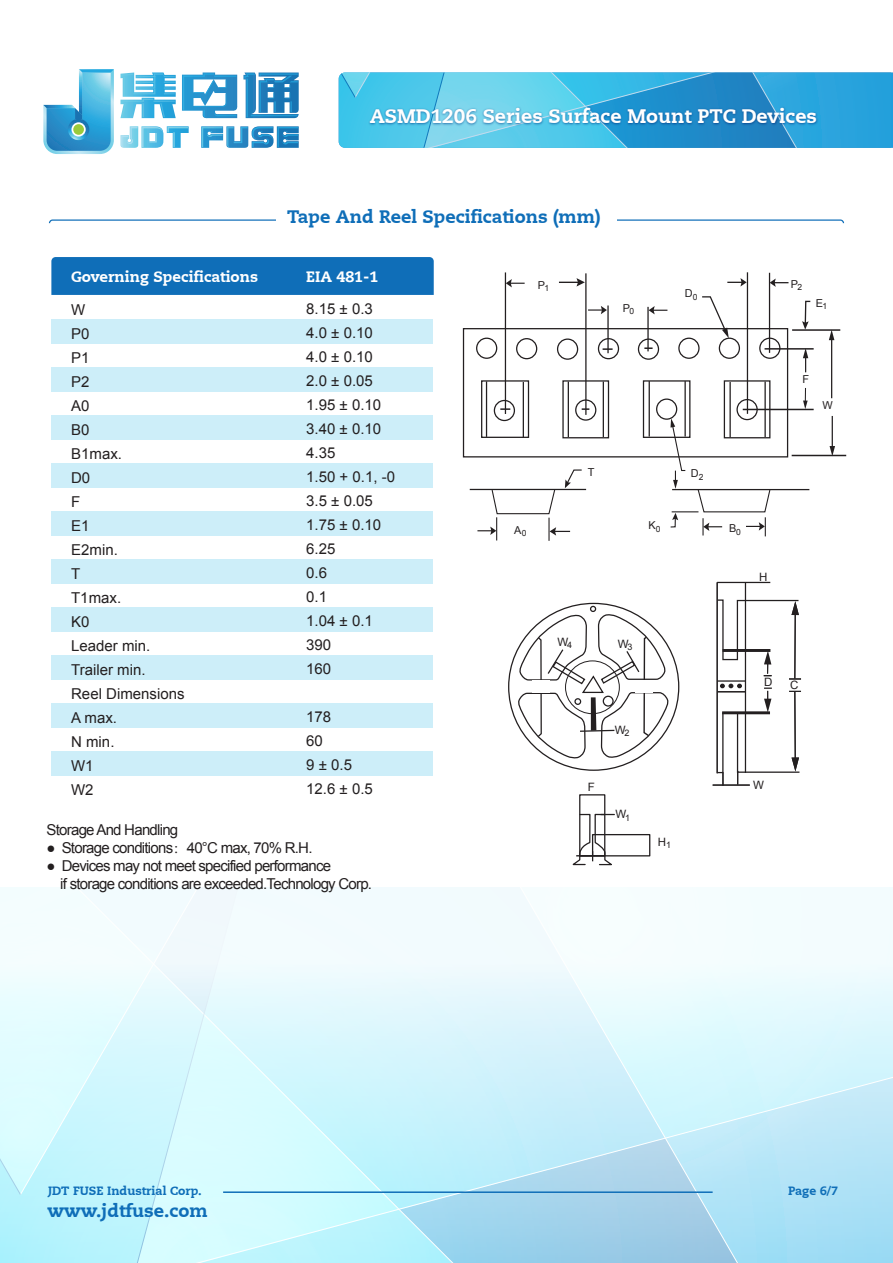
<style>
.page{position:relative;width:893px;height:1263px;background:#fff}
.page>*{position:absolute;margin:0;border:0;box-sizing:border-box;transform-origin:0 0}
.t1{font:800 19.5px "Caecilia LT";color:#fff}
.t2{font:800 18px "Caecilia LT";color:#0f6eb8}
.t3{font:15px/24px "Arial";color:#231f20}
.t4{font:15px/24px "Arial";letter-spacing:-.05em;color:#231f20}
.t5{font:800 15px "Caecilia LT";color:#fff}
.t6{font:800 12px "Caecilia LT";color:#0f6eb8}
.t7{font:11.55px "Arial";color:#231f20}
.t8{font:10.95px "Arial";color:#231f20}
.s1{font-family:"Adobe Song Std";font-weight:300}
</style>
<div class="page">
<svg style="left:0;top:887px;width:19px;height:259px"></svg>
<svg style="left:715px;top:887px;width:176px;height:376px"></svg>
<svg style="left:19px;top:887px;width:56px;height:309px"></svg>
<svg style="left:75px;top:887px;width:640px;height:376px"></svg>
<svg style="left:131px;top:887px;width:108px;height:376px"></svg>
<svg style="left:0;top:1146px;width:22px;height:50px"></svg>
<svg style="left:120px;top:126px;width:179px;height:22px"></svg>
<svg style="left:120px;top:72px;width:179px;height:46px"></svg>
<svg style="left:43px;top:69px;width:71px;height:85px"></svg>
<svg style="left:71px;top:122px;width:15px;height:15px"></svg>
<div style="left:73px;top:124px;width:11px;height:11px;background:#9aca3b;border-radius:50%"></div>
<svg style="left:339px;top:72px;width:554px;height:76px;background:#3eb2df"></svg>
<img style="left:367px;top:104px;width:454px;height:28px">
<div style="left:51px;top:319px;width:382px;height:24px;background:#cdeef9"></div>
<div style="left:51px;top:367px;width:382px;height:24px;background:#cdeef9"></div>
<div style="left:51px;top:415px;width:382px;height:24px;background:#cdeef9"></div>
<div style="left:51px;top:463px;width:382px;height:24px;background:#cdeef9"></div>
<div style="left:51px;top:511px;width:382px;height:24px;background:#cdeef9"></div>
<div style="left:51px;top:559px;width:382px;height:24px;background:#cdeef9"></div>
<div style="left:51px;top:607px;width:382px;height:25px;background:#cdeef9"></div>
<div style="left:51px;top:656px;width:382px;height:24px;background:#cdeef9"></div>
<div style="left:51px;top:704px;width:382px;height:24px;background:#cdeef9"></div>
<div style="left:51px;top:752px;width:382px;height:24px;background:#cdeef9"></div>
<div style="left:51px;top:257px;width:383px;height:38px;background:#0f6eb8"></div>
<svg style="left:49px;top:219px;width:795px;height:4px"></svg>
<div style="left:276px;top:213px;width:341px;height:17px;background:#fff"></div>
<hr style="left:747px;top:272px;width:1px;height:142px;background:#231f20">
<hr style="left:585px;top:273px;width:1px;height:142px;background:#231f20">
<hr style="left:505px;top:272px;width:1px;height:142px;background:#231f20">
<hr style="left:769px;top:273px;width:1px;height:80px;background:#231f20">
<hr style="left:765px;top:348px;width:49px;height:2px;background:#231f20">
<hr style="left:743px;top:409px;width:71px;height:1px;background:#231f20">
<hr style="left:792px;top:455px;width:54px;height:1px;background:#231f20">
<hr style="left:792px;top:329px;width:48px;height:2px;background:#231f20">
<hr style="left:672px;top:489px;width:137px;height:1px;background:#231f20">
<svg style="left:559px;top:278px;width:26px;height:8px"></svg>
<svg style="left:727px;top:278px;width:20px;height:8px"></svg>
<svg style="left:770px;top:278px;width:18px;height:9px"></svg>
<svg style="left:506px;top:279px;width:19px;height:8px"></svg>
<svg style="left:802px;top:300px;width:10px;height:30px"></svg>
<hr style="left:831px;top:338px;width:1px;height:60px;background:#231f20">
<svg style="left:829px;top:330px;width:5px;height:10px"></svg>
<svg style="left:803px;top:348px;width:5px;height:24px"></svg>
<hr style="left:832px;top:416px;width:1px;height:32px;background:#231f20">
<svg style="left:829px;top:446px;width:6px;height:9px"></svg>
<svg style="left:803px;top:388px;width:5px;height:21px"></svg>
<hr style="left:548px;top:518px;width:2px;height:23px;background:#231f20">
<svg style="left:462px;top:296px;width:327px;height:244px"></svg>
<svg style="left:516px;top:602px;width:155px;height:205px"></svg>
<div style="left:579px;top:794px;width:26px;height:62px;border:1px solid #231f20"></div>
<div style="left:592px;top:834px;width:58px;height:22px;border:1px solid #231f20"></div>
<hr style="left:716px;top:582px;width:2px;height:191px;background:#231f20">
<hr style="left:745px;top:583px;width:1px;height:190px;background:#231f20">
<hr style="left:717px;top:582px;width:53px;height:1px;background:#231f20">
<hr style="left:713px;top:784px;width:37px;height:2px;background:#231f20">
<svg style="left:572px;top:813px;width:43px;height:53px"></svg>
<svg style="left:716px;top:599px;width:85px;height:186px"></svg>
<div style="left:532px;top:680px;width:17px;height:13px;background:#fff"></div>
<div style="left:636px;top:680px;width:17px;height:12px;background:#fff"></div>
<hr style="left:223px;top:1191px;width:490px;height:2px;background:#0f6eb8">
<h1 class="t1" style="left:370px;top:104px;width:449px">ASMD1206 Series Surface Mount PTC Devices</h1>
<p class="t2" style="left:287px;top:206px;width:315px">Tape And Reel Specifications (mm)</p>
<p class="t5" style="left:71px;top:267px;width:189px">Governing Specifications</p>
<p class="t5" style="left:306px;top:267px;width:74px">EIA 481-1</p>
<p class="t3" style="left:71px;top:298px;width:115px">W<br>P0<br>P1<br>P2<br>A0<br>B0<br>B1max.<br>D0<br>F<br>E1<br>E2min.<br>T<br>T1max.<br>K0<br>Leader min.<br>Trailer min.<br>Reel Dimensions<br>A max.<br>N min.<br>W1<br>W2</p>
<p class="t3" style="left:306px;top:297px;width:90px">8.15 ± 0.3<br>4.0 ± 0.10<br>4.0 ± 0.10<br>2.0 ± 0.05<br>1.95 ± 0.10<br>3.40 ± 0.10<br>4.35<br>1.50 + 0.1, -0<br>3.5 ± 0.05<br>1.75 ± 0.10<br>6.25<br>0.6<br>0.1<br>1.04 ± 0.1<br>390<br>160</p>
<p class="t4" style="left:306px;top:705px;width:68px">178<br>60<br>9 ± 0.5<br>12.6 ± 0.5</p>
<p class="t4" style="left:47px;top:818px;width:133px">Storage And Handling</p>
<p class="t4" style="left:47px;top:836px;width:267px">● Storage conditions<span class="s1">：</span>40°C max, 70% R.H.</p>
<p class="t4" style="left:60px;top:857px;width:313px;line-height:18px;text-indent:-14px">● Devices may not meet specified performance<br>if storage conditions are exceeded.Technology Corp.</p>
<p class="t8" style="left:538px;top:278px;width:13px">P<sub>1</sub></p>
<p class="t8" style="left:623px;top:301px;width:13px">P<sub>0</sub></p>
<p class="t8" style="left:685px;top:286px;width:14px">D<sub>0</sub></p>
<p class="t8" style="left:791px;top:277px;width:13px">P<sub>2</sub></p>
<p class="t8" style="left:816px;top:296px;width:13px">E<sub>1</sub></p>
<p class="t8" style="left:802px;top:372px;width:8px">F</p>
<p class="t8" style="left:823px;top:398px;width:12px">W</p>
<p class="t8" style="left:588px;top:465px;width:8px">T</p>
<p class="t8" style="left:691px;top:466px;width:14px">D<sub>2</sub></p>
<p class="t8" style="left:514px;top:523px;width:14px">A<sub>0</sub></p>
<p class="t8" style="left:649px;top:518px;width:14px">K<sub>0</sub></p>
<p class="t8" style="left:729px;top:521px;width:14px">B<sub>0</sub></p>
<p class="t7" style="left:759px;top:569px;width:10px">H</p>
<p class="t7" style="left:558px;top:634px;width:16px">W<sub>4</sub></p>
<p class="t7" style="left:618px;top:636px;width:16px">W<sub>3</sub></p>
<p class="t7" style="left:588px;top:779px;width:9px">F</p>
<p class="t7" style="left:615px;top:722px;width:16px">W<sub>2</sub></p>
<p class="t7" style="left:615px;top:807px;width:16px">W<sub>1</sub></p>
<p class="t7" style="left:658px;top:834px;width:15px">H<sub>1</sub></p>
<p class="t7" style="left:764px;top:674px;width:10px">D</p>
<p class="t7" style="left:790px;top:678px;width:10px">C</p>
<p class="t7" style="left:753px;top:777px;width:12px">W</p>
<p class="t6" style="left:48px;top:1183px;width:155px">JDT FUSE Industrial Corp.</p>
<p class="t2" style="left:48px;top:1199px;width:162px">www.jdtfuse.com</p>
<p class="t6" style="left:788px;top:1183px;width:52px">Page 6/7</p>
</div>
